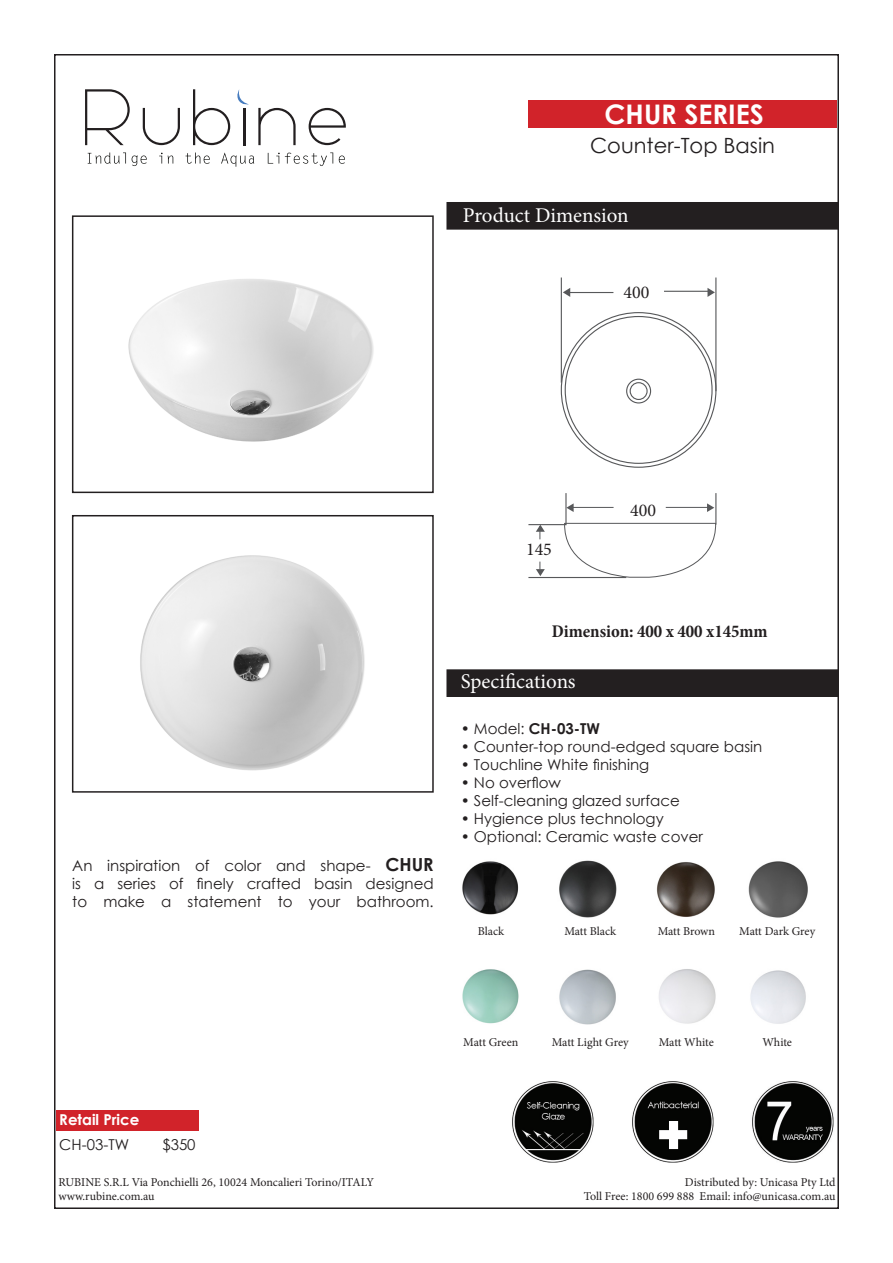
<style>
.page{position:relative;width:893px;height:1263px;background:#fff}
.page>*{position:absolute;margin:0;border:0;box-sizing:border-box;transform-origin:0 0}
.t1{font:700 27px "Century Gothic";color:#fff}
.t2{font:21px "Minion Pro";color:#fff}
.t3{font:21px "Century Gothic";color:#231f20}
.t4{font:700 condensed 18px "Minion Pro";color:#231f20}
.t5{font:18px "Minion Pro";color:#231f20}
.t6{font:15px/18px "Century Gothic";color:#231f20;text-align:justify}
.t7{font:700 15px "Century Gothic";color:#231f20}
.t8{font:700 15px "Century Gothic";color:#fff}
.t9{font:12px "Minion Pro";letter-spacing:-.005em;color:#231f20}
.s1{font-weight:700;font-size:18px}
.s2{font-weight:400}
</style>
<div class="page">
<div style="left:528px;top:100px;width:309px;height:28px;background:#d1232a"></div>
<svg style="left:88px;top:153px;width:38px;height:11px"></svg>
<svg style="left:132px;top:156px;width:15px;height:10px"></svg>
<svg style="left:159px;top:153px;width:14px;height:11px"></svg>
<svg style="left:186px;top:153px;width:24px;height:11px"></svg>
<svg style="left:221px;top:152px;width:33px;height:15px"></svg>
<svg style="left:268px;top:153px;width:65px;height:13px"></svg>
<svg style="left:339px;top:156px;width:6px;height:8px"></svg>
<svg style="left:85px;top:89px;width:45px;height:56px"></svg>
<svg style="left:143px;top:108px;width:37px;height:37px"></svg>
<svg style="left:193px;top:89px;width:37px;height:56px"></svg>
<hr style="left:243px;top:108px;width:2px;height:37px;background:#231f20">
<svg style="left:258px;top:108px;width:38px;height:37px"></svg>
<svg style="left:309px;top:108px;width:37px;height:37px"></svg>
<svg style="left:237px;top:89px;width:12px;height:16px"></svg>
<div style="left:447px;top:670px;width:391px;height:26px;background:#231f20"></div>
<div style="left:446px;top:669px;width:393px;height:28px;border:2px solid #231f20"></div>
<div style="left:447px;top:203px;width:391px;height:26px;background:#231f20"></div>
<div style="left:446px;top:202px;width:393px;height:28px;border:2px solid #231f20"></div>
<div style="left:56px;top:1110px;width:142px;height:20px;background:#d1232a"></div>
<img style="left:140px;top:555px;width:225px;height:216px">
<div style="left:72px;top:515px;width:362px;height:278px;border:2px solid #231f20"></div>
<img style="left:752px;top:1081px;width:82px;height:82px">
<img style="left:632px;top:1081px;width:82px;height:82px">
<img style="left:512px;top:1081px;width:82px;height:82px">
<img style="left:128px;top:279px;width:246px;height:163px">
<div style="left:72px;top:215px;width:362px;height:278px;border:2px solid #231f20"></div>
<svg style="left:560px;top:277px;width:157px;height:191px"></svg>
<svg style="left:528px;top:493px;width:189px;height:86px"></svg>
<img style="left:462px;top:861px;width:57px;height:54px">
<img style="left:559px;top:860px;width:58px;height:58px">
<img style="left:656px;top:862px;width:59px;height:55px">
<img style="left:748px;top:861px;width:60px;height:57px">
<img style="left:462px;top:969px;width:57px;height:55px">
<img style="left:559px;top:969px;width:57px;height:56px">
<img style="left:659px;top:969px;width:57px;height:55px">
<img style="left:750px;top:970px;width:56px;height:54px">
<p class="t1" style="left:605px;top:94px;width:161px">CHUR SERIES</p>
<p class="t3" style="left:590px;top:131px;width:186px">Counter-Top Basin</p>
<p class="t2" style="left:463px;top:201px;width:167px">Product Dimension</p>
<p class="t5" style="left:623px;top:280px;width:27px">400</p>
<p class="t5" style="left:526px;top:537px;width:27px">145</p>
<p class="t5" style="left:630px;top:498px;width:27px">400</p>
<p class="t6" style="left:72px;top:857px;width:363px">An inspiration of color and shape- <span class="s1">CHUR </span>is a series of finely crafted basin designed to make a statement to your bathroom.</p>
<p class="t4" style="left:552px;top:619px;width:217px">Dimension: 400 x 400 x145mm</p>
<p class="t2" style="left:461px;top:667px;width:117px">Specifications</p>
<p class="t7" style="left:461px;top:717px;width:141px"><span class="s2">• Model:</span> CH-03-TW</p>
<p class="t6" style="left:461px;top:737px;width:303px">• Counter-top round-edged square basin</p>
<p class="t6" style="left:461px;top:755px;width:190px">• Touchline White finishing</p>
<p class="t6" style="left:461px;top:773px;width:102px">• No overflow</p>
<p class="t6" style="left:461px;top:791px;width:221px">• Self-cleaning glazed surface</p>
<p class="t6" style="left:461px;top:809px;width:205px">• Hygience plus technology</p>
<p class="t6" style="left:461px;top:827px;width:244px">• Optional: Ceramic waste cover</p>
<p class="t9" style="left:478px;top:923px;width:28px">Black</p>
<p class="t9" style="left:564px;top:923px;width:53px">Matt Black</p>
<p class="t9" style="left:658px;top:923px;width:59px">Matt Brown</p>
<p class="t9" style="left:739px;top:923px;width:78px">Matt Dark Grey</p>
<p class="t8" style="left:59px;top:1108px;width:82px">Retail Price</p>
<p class="t6" style="left:59px;top:1135px;width:71px">CH-03-TW</p>
<p class="t6" style="left:162px;top:1135px;width:35px">$350</p>
<p class="t9" style="left:58px;top:1174px;width:317px">RUBINE S.R.L Via Ponchielli 26, 10024 Moncalieri Torino/ITALY</p>
<p class="t9" style="left:58px;top:1188px;width:98px">www.rubine.com.au</p>
<p class="t9" style="left:463px;top:1034px;width:57px">Matt Green</p>
<p class="t9" style="left:552px;top:1034px;width:78px">Matt Light Grey</p>
<p class="t9" style="left:659px;top:1034px;width:57px">Matt White</p>
<p class="t9" style="left:762px;top:1034px;width:31px">White</p>
<p class="t9" style="left:685px;top:1174px;width:152px">Distributed by: Unicasa Pty Ltd</p>
<p class="t9" style="left:584px;top:1188px;width:253px">Toll Free: 1800 699 888 Email: info@unicasa.com.au</p>
</div>
